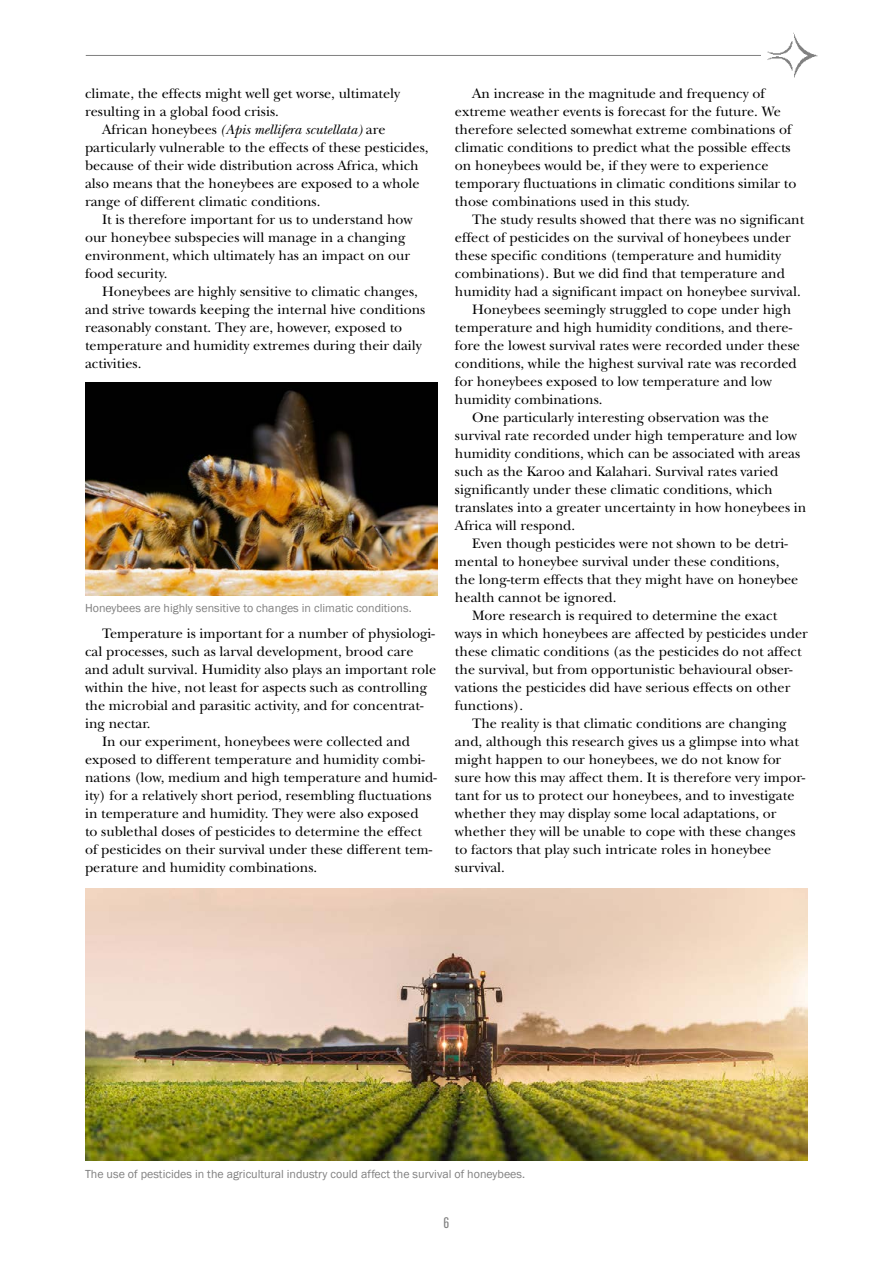
<style>
.page{position:relative;width:893px;height:1263px;background:#fff}
.page>*{position:absolute;margin:0;border:0;box-sizing:border-box;transform-origin:0 0}
.t1{font:15px "Flama Condensed Basic";color:#808080}
.t2{font:14.25px/18px "New Baskerville Std";color:#000}
.t3{font:12px "Franklin Gothic";color:#808080}
.s1{font-style:italic}
</style>
<div class="page">
<hr style="left:86px;top:55px;width:723px;height:1px;background:#808080">
<div style="left:761px;top:30px;width:64px;height:52px;background:#fff"></div>
<img style="left:767px;top:32px;width:51px;height:46px">
<img style="left:85px;top:889px;width:723px;height:272px">
<img style="left:85px;top:383px;width:353px;height:212px">
<p class="t2" style="left:85px;top:84px;width:317px">climate, the effects might well get worse, ultimately resulting in a global food crisis.</p>
<p class="t2" style="left:85px;top:120px;width:345px;text-indent:17px">African honeybees <span class="s1">(Apis mellifera scutellata)</span> are particularly vulnerable to the effects of these pesticides, because of their wide distribution across Africa, which also means that the honeybees are exposed to a whole range of different climatic conditions.</p>
<p class="t2" style="left:85px;top:210px;width:329px;text-indent:17px">It is therefore important for us to understand how our honeybee subspecies will manage in a changing environment, which ultimately has an impact on our food security.</p>
<p class="t2" style="left:85px;top:282px;width:342px;text-indent:17px">Honeybees are highly sensitive to climatic changes, and strive towards keeping the internal hive conditions reasonably constant. They are, however, exposed to temperature and humidity extremes during their daily activities.</p>
<p class="t3" style="left:85px;top:600px;width:328px">Honeybees are highly sensitive to changes in climatic conditions.</p>
<p class="t2" style="left:102px;top:624px;width:334px">Temperature is important for a number of physiologi-</p>
<p class="t2" style="left:85px;top:642px;width:330px">cal processes, such as larval development, brood care</p>
<p class="t2" style="left:85px;top:660px;width:353px">and adult survival. Humidity also plays an important role</p>
<p class="t2" style="left:85px;top:678px;width:343px">within the hive, not least for aspects such as controlling</p>
<p class="t2" style="left:85px;top:696px;width:340px">the microbial and parasitic activity, and for concentrat-</p>
<p class="t2" style="left:85px;top:714px;width:67px">ing nectar.</p>
<p class="t2" style="left:102px;top:732px;width:310px">In our experiment, honeybees were collected and</p>
<p class="t2" style="left:85px;top:750px;width:341px">exposed to different temperature and humidity combi-</p>
<p class="t2" style="left:85px;top:768px;width:353px">nations (low, medium and high temperature and humid-</p>
<p class="t2" style="left:85px;top:786px;width:348px">ity) for a relatively short period, resembling fluctuations</p>
<p class="t2" style="left:85px;top:804px;width:335px">in temperature and humidity. They were also exposed</p>
<p class="t2" style="left:85px;top:822px;width:338px">to sublethal doses of pesticides to determine the effect</p>
<p class="t2" style="left:85px;top:840px;width:349px">of pesticides on their survival under these different tem-</p>
<p class="t2" style="left:85px;top:858px;width:234px">perature and humidity combinations.</p>
<p class="t2" style="left:455px;top:84px;width:343px;text-indent:17px">An increase in the magnitude and frequency of extreme weather events is forecast for the future. We therefore selected somewhat extreme combinations of climatic conditions to predict what the possible effects on honeybees would be, if they were to experience temporary fluctuations in climatic conditions similar to those combinations used in this study.</p>
<p class="t2" style="left:472px;top:210px;width:334px">The study results showed that there was no significant</p>
<p class="t2" style="left:455px;top:228px;width:337px">effect of pesticides on the survival of honeybees under</p>
<p class="t2" style="left:455px;top:246px;width:328px">these specific conditions (temperature and humidity</p>
<p class="t2" style="left:455px;top:264px;width:332px">combinations). But we did find that temperature and</p>
<p class="t2" style="left:455px;top:282px;width:347px">humidity had a significant impact on honeybee survival.</p>
<p class="t2" style="left:472px;top:300px;width:321px">Honeybees seemingly struggled to cope under high</p>
<p class="t2" style="left:455px;top:318px;width:339px">temperature and high humidity conditions, and there-</p>
<p class="t2" style="left:455px;top:336px;width:346px">fore the lowest survival rates were recorded under these</p>
<p class="t2" style="left:455px;top:354px;width:343px">conditions, while the highest survival rate was recorded</p>
<p class="t2" style="left:455px;top:372px;width:318px">for honeybees exposed to low temperature and low</p>
<p class="t2" style="left:455px;top:390px;width:149px">humidity combinations.</p>
<p class="t2" style="left:472px;top:408px;width:298px">One particularly interesting observation was the</p>
<p class="t2" style="left:455px;top:426px;width:343px">survival rate recorded under high temperature and low</p>
<p class="t2" style="left:455px;top:444px;width:347px">humidity conditions, which can be associated with areas</p>
<p class="t2" style="left:455px;top:462px;width:325px">such as the Karoo and Kalahari. Survival rates varied</p>
<p class="t2" style="left:455px;top:480px;width:319px">significantly under these climatic conditions, which</p>
<p class="t2" style="left:455px;top:498px;width:353px">translates into a greater uncertainty in how honeybees in</p>
<p class="t2" style="left:455px;top:516px;width:122px">Africa will respond.</p>
<p class="t2" style="left:472px;top:534px;width:317px">Even though pesticides were not shown to be detri-</p>
<p class="t2" style="left:455px;top:552px;width:326px">mental to honeybee survival under these conditions,</p>
<p class="t2" style="left:455px;top:570px;width:345px">the long-term effects that they might have on honeybee</p>
<p class="t2" style="left:455px;top:588px;width:163px">health cannot be ignored.</p>
<p class="t2" style="left:472px;top:606px;width:307px">More research is required to determine the exact</p>
<p class="t2" style="left:455px;top:624px;width:354px">ways in which honeybees are affected by pesticides under</p>
<p class="t2" style="left:455px;top:642px;width:348px">these climatic conditions (as the pesticides do not affect</p>
<p class="t2" style="left:455px;top:660px;width:339px">the survival, but from opportunistic behavioural obser-</p>
<p class="t2" style="left:455px;top:678px;width:337px">vations the pesticides did have serious effects on other</p>
<p class="t2" style="left:455px;top:696px;width:70px">functions).</p>
<p class="t2" style="left:472px;top:714px;width:316px">The reality is that climatic conditions are changing</p>
<p class="t2" style="left:455px;top:732px;width:345px">and, although this research gives us a glimpse into what</p>
<p class="t2" style="left:455px;top:750px;width:328px">might happen to our honeybees, we do not know for</p>
<p class="t2" style="left:455px;top:768px;width:352px">sure how this may affect them. It is therefore very impor-</p>
<p class="t2" style="left:455px;top:786px;width:341px">tant for us to protect our honeybees, and to investigate</p>
<p class="t2" style="left:455px;top:804px;width:323px">whether they may display some local adaptations, or</p>
<p class="t2" style="left:455px;top:822px;width:342px">whether they will be unable to cope with these changes</p>
<p class="t2" style="left:455px;top:840px;width:318px">to factors that play such intricate roles in honeybee</p>
<p class="t2" style="left:455px;top:858px;width:51px">survival.</p>
<p class="t3" style="left:85px;top:1166px;width:441px">The use of pesticides in the agricultural industry could affect the survival of honeybees.</p>
<p class="t1" style="left:444px;top:1213px;width:7px">6</p>
</div>
